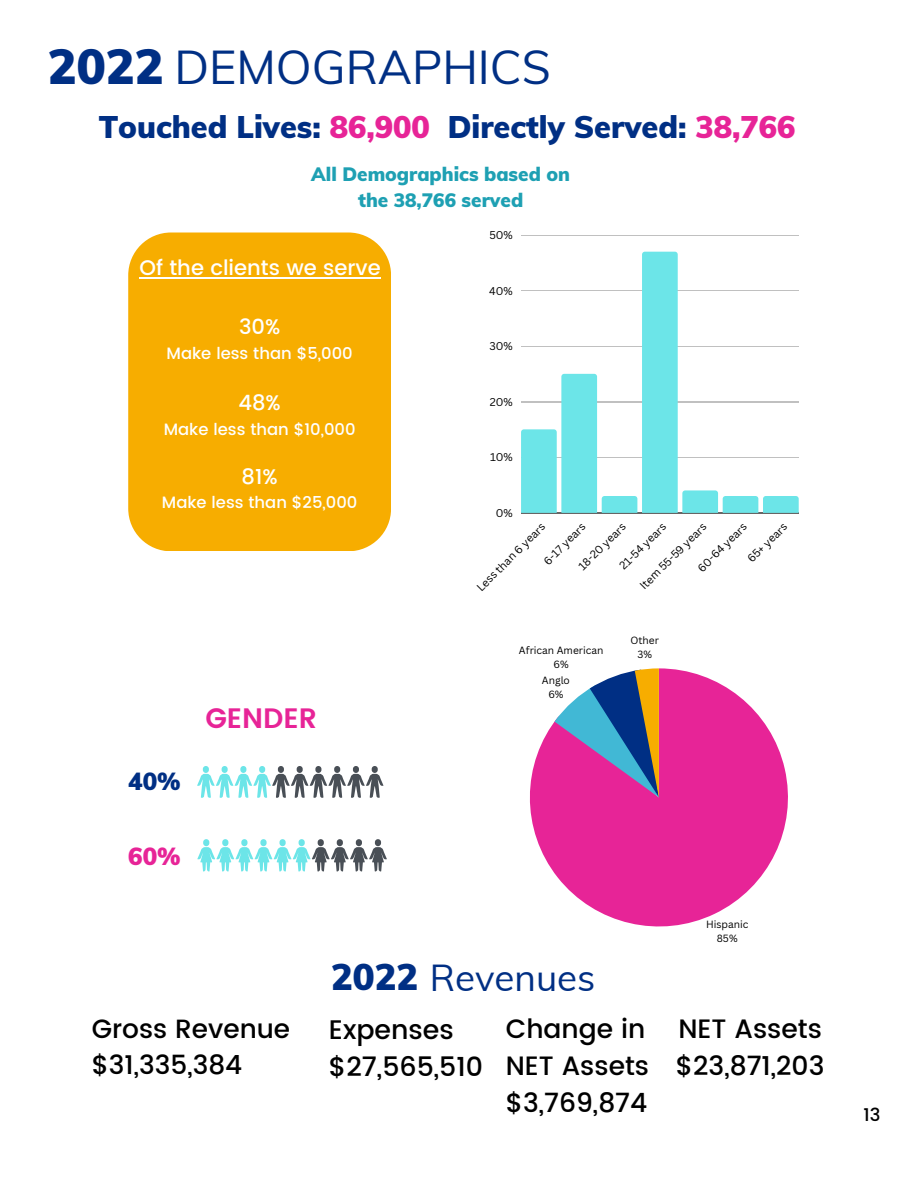
<style>
.page{position:relative;width:918px;height:1188px;background:#fff}
.page>*{position:absolute;margin:0;border:0;box-sizing:border-box;transform-origin:0 0}
.t1{font:46.5px "Muli";color:#002f84}
.t2{font:36.75px "Muli";color:#002f84}
.t3{font:900 30.6px "Muli";color:#002f84}
.t4{font:600 28.05px "Poppins";color:#e72497}
.t5{font:500 26.85px "Poppins";color:#000}
.t6{font:500 26.55px "Poppins";color:#000}
.t7{font:500 26.4px "Poppins";color:#000}
.t8{font:900 24.15px "Muli";color:#002f84}
.t9{font:900 24.15px "Muli";color:#e72497}
.t10{font:500 21.15px "Poppins";color:#fff}
.t11{font:900 19.05px "Muli";color:#1ea0b3}
.t12{font:500 18px "Poppins";color:#000}
.t13{font:500 16.35px "Poppins";color:#fff}
.t14{font:10.95px "Canva Sans";color:#000}
.t15{font:10.2px "Canva Sans";color:#000}
.s1{font-weight:900;font-size:48.3px}
.s2{color:#e72497}
.s3{font-weight:900;font-size:36.3px}
</style>
<div class="page">
<svg style="left:530px;top:668px;width:258px;height:258px;fill:#e72497"></svg>
<svg style="left:555px;top:668px;width:104px;height:129px"></svg>
<hr style="left:521px;top:235px;width:278px;height:1px;background:#000">
<hr style="left:521px;top:513px;width:278px;height:1px;background:#000">
<svg style="left:521px;top:252px;width:278px;height:261px"></svg>
<div style="left:128px;top:233px;width:263px;height:318px;background:#f7ad00;border-radius:43px"></div>
<hr style="left:140px;top:277px;width:241px;height:2px;background:#fff">
<svg style="left:197px;top:766px;width:168px;height:32px"></svg>
<svg style="left:197px;top:839px;width:94px;height:32px"></svg>
<svg style="left:312px;top:839px;width:75px;height:32px"></svg>
<p class="t1" style="left:48px;top:37px;width:504px"><span class="s1">2022</span> DEMOGRAPHICS</p>
<p class="t3" style="left:99px;top:108px;width:698px">Touched Lives: <span class="s2">86,900</span> Directly Served: <span class="s2">38,766</span></p>
<p class="t11" style="left:311px;top:162px;width:260px">All Demographics based on</p>
<p class="t11" style="left:358px;top:188px;width:167px">the 38,766 served</p>
<p class="t10" style="left:140px;top:255px;width:243px">Of the clients we serve</p>
<p class="t10" style="left:239px;top:315px;width:43px">30%</p>
<p class="t13" style="left:167px;top:344px;width:188px">Make less than $5,000</p>
<p class="t10" style="left:238px;top:391px;width:44px">48%</p>
<p class="t13" style="left:164px;top:420px;width:193px">Make less than $10,000</p>
<p class="t10" style="left:242px;top:464px;width:38px">81%</p>
<p class="t13" style="left:162px;top:493px;width:197px">Make less than $25,000</p>
<p class="t8" style="left:128px;top:766px;width:54px">40%</p>
<p class="t9" style="left:128px;top:841px;width:54px">60%</p>
<p class="t4" style="left:205px;top:702px;width:113px">GENDER</p>
<p class="t14" style="left:489px;top:227px;width:25px">50%</p>
<p class="t14" style="left:489px;top:283px;width:25px">40%</p>
<p class="t14" style="left:490px;top:338px;width:25px">30%</p>
<p class="t14" style="left:490px;top:394px;width:24px">20%</p>
<p class="t14" style="left:490px;top:450px;width:24px">10%</p>
<p class="t14" style="left:496px;top:505px;width:18px">0%</p>
<p class="t14" style="left:694px;top:564px;width:65px;rotate:-45deg">60-64 years</p>
<p class="t14" style="left:744px;top:555px;width:52px;rotate:-45deg">65+ years</p>
<p class="t14" style="left:616px;top:562px;width:62px;rotate:-45deg">21-54 years</p>
<p class="t14" style="left:575px;top:563px;width:63px;rotate:-45deg">18-20 years</p>
<p class="t14" style="left:540px;top:557px;width:55px;rotate:-45deg">6-17 years</p>
<p class="t14" style="left:636px;top:582px;width:90px;rotate:-45deg">Item 55-59 years</p>
<p class="t14" style="left:473px;top:584px;width:93px;rotate:-45deg">Less than 6 years</p>
<p class="t15" style="left:519px;top:643px;width:86px">African American</p>
<p class="t15" style="left:554px;top:657px;width:17px">6%</p>
<p class="t15" style="left:542px;top:673px;width:30px">Anglo</p>
<p class="t15" style="left:548px;top:687px;width:17px">6%</p>
<p class="t15" style="left:630px;top:633px;width:30px">Other</p>
<p class="t15" style="left:637px;top:647px;width:16px">3%</p>
<p class="t15" style="left:706px;top:917px;width:44px">Hispanic</p>
<p class="t15" style="left:717px;top:931px;width:22px">85%</p>
<p class="t7" style="left:92px;top:1014px;width:200px">Gross Revenue</p>
<p class="t7" style="left:92px;top:1050px;width:152px">$31,335,384</p>
<p class="t2" style="left:331px;top:954px;width:266px"><span class="s3">2022</span> Revenues</p>
<p class="t5" style="left:329px;top:1014px;width:126px">Expenses</p>
<p class="t5" style="left:329px;top:1051px;width:156px">$27,565,510</p>
<p class="t6" style="left:506px;top:1013px;width:141px">Change in</p>
<p class="t6" style="left:506px;top:1051px;width:145px">NET Assets</p>
<p class="t6" style="left:506px;top:1088px;width:143px">$3,769,874</p>
<p class="t6" style="left:678px;top:1013px;width:145px">NET Assets</p>
<p class="t6" style="left:676px;top:1051px;width:150px">$23,871,203</p>
<p class="t12" style="left:864px;top:1105px;width:18px">13</p>
</div>
